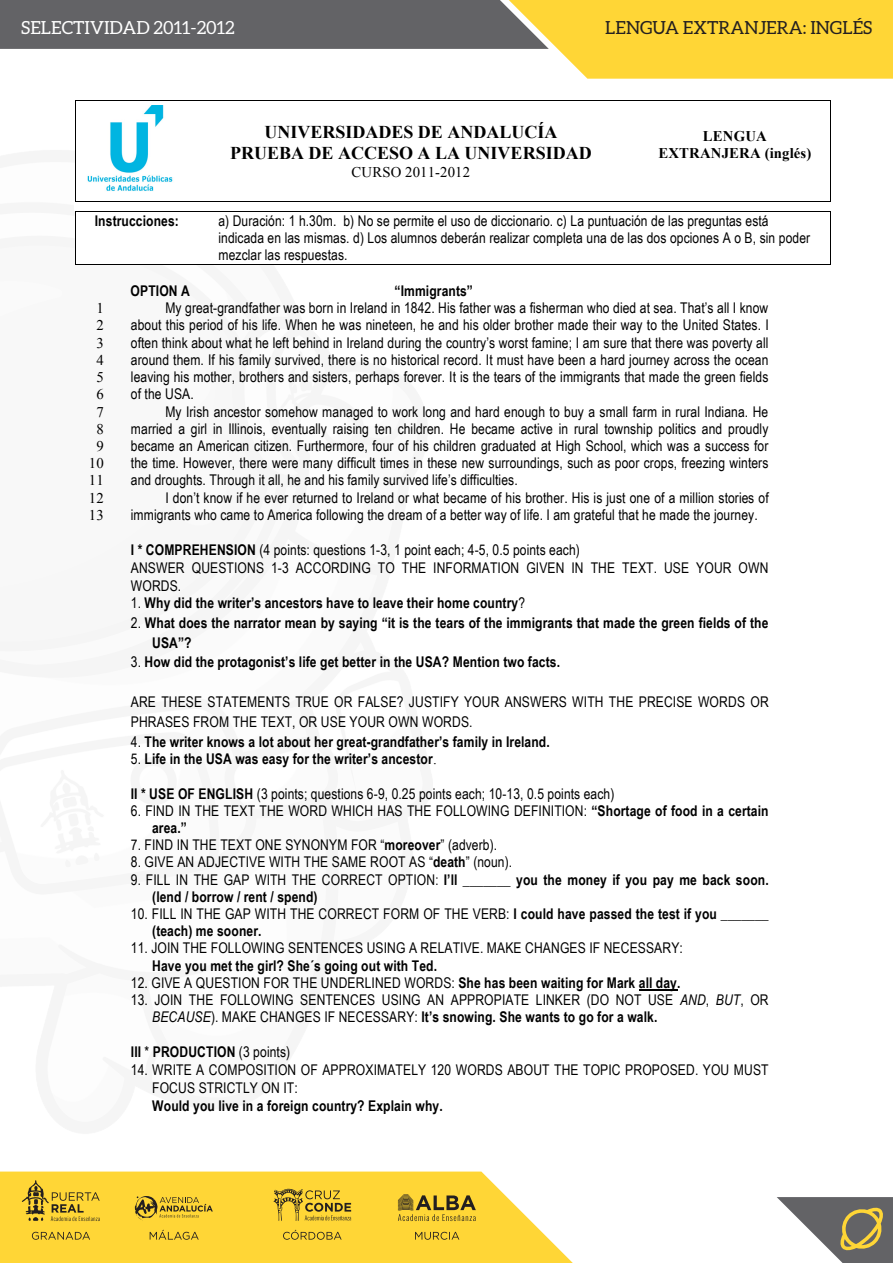
<style>
.page{position:relative;width:893px;height:1263px;background:#fff}
.page>*{position:absolute;margin:0;border:0;box-sizing:border-box;transform-origin:0 0}
.t1{font:700 18px/20.9px "Times New Roman";color:#000;text-align:center}
.t2{font:18px "Aleo";color:#231f20}
.t3{font:18px "Aleo";color:#fff}
.t4{font:14.7px/18px "Arial Narrow";letter-spacing:.005em;color:#000}
.t5{font:700 14.7px/17.2px "Arial Narrow";letter-spacing:.005em;color:#000}
.t6{font:14.7px "Times New Roman";letter-spacing:.01em;color:#000}
.t7{font:700 14.7px/17px "Times New Roman";letter-spacing:.01em;color:#000;text-align:center}
.s1{font-weight:700}
.s2{font-weight:400}
.s3{font-family:"Times New Roman";font-weight:400}
.s4{font-style:italic}
</style>
<div class="page">
<div style="left:0;top:1210px;width:573px;height:53px;background:#ffd636"></div>
<svg style="left:0;top:0;width:893px;height:79px;background:#af9b50"></svg>
<svg style="left:32px;top:1232px;width:58px;height:8px"></svg>
<svg style="left:283px;top:1230px;width:59px;height:10px"></svg>
<svg style="left:150px;top:1230px;width:49px;height:10px"></svg>
<svg style="left:415px;top:1232px;width:44px;height:8px"></svg>
<svg style="left:22px;top:1210px;width:78px;height:11px"></svg>
<svg style="left:398px;top:1210px;width:78px;height:11px"></svg>
<svg style="left:135px;top:1210px;width:78px;height:11px"></svg>
<svg style="left:273px;top:1210px;width:78px;height:11px"></svg>
<svg style="left:777px;top:1197px;width:116px;height:66px"></svg>
<img style="left:0;top:49px;width:665px;height:1161px">
<div style="left:76px;top:101px;width:106px;height:100px;background:#fff"></div>
<img style="left:87px;top:105px;width:86px;height:86px">
<div style="left:181px;top:101px;width:458px;height:100px;background:#fff"></div>
<div style="left:638px;top:101px;width:192px;height:100px;background:#fff"></div>
<hr style="left:76px;top:100px;width:106px;height:1px;background:#000">
<hr style="left:183px;top:100px;width:456px;height:1px;background:#000">
<hr style="left:640px;top:100px;width:190px;height:1px;background:#000">
<hr style="left:75px;top:101px;width:1px;height:100px;background:#000">
<hr style="left:830px;top:101px;width:1px;height:100px;background:#000">
<div style="left:75px;top:202px;width:107px;height:9px;background:#fff"></div>
<div style="left:181px;top:202px;width:458px;height:9px;background:#fff"></div>
<div style="left:638px;top:202px;width:193px;height:9px;background:#fff"></div>
<hr style="left:76px;top:201px;width:106px;height:1px;background:#000">
<hr style="left:183px;top:201px;width:456px;height:1px;background:#000">
<hr style="left:640px;top:201px;width:190px;height:1px;background:#000">
<div style="left:76px;top:212px;width:127px;height:52px;background:#fff"></div>
<div style="left:203px;top:212px;width:627px;height:52px;background:#fff"></div>
<hr style="left:76px;top:211px;width:106px;height:1px;background:#000">
<svg style="left:182px;top:211px;width:22px;height:1px"></svg>
<hr style="left:204px;top:211px;width:435px;height:1px;background:#000">
<hr style="left:640px;top:211px;width:190px;height:1px;background:#000">
<hr style="left:75px;top:212px;width:1px;height:52px;background:#000">
<hr style="left:76px;top:264px;width:127px;height:1px;background:#000">
<hr style="left:203px;top:264px;width:627px;height:1px;background:#000">
<hr style="left:830px;top:212px;width:1px;height:52px;background:#000">
<hr style="left:639px;top:989px;width:38px;height:1px;background:#000">
<p class="t3" style="left:21px;top:17px;width:215px">SELECTIVIDAD 2011-2012</p>
<p class="t2" style="left:605px;top:17px;width:269px">LENGUA EXTRANJERA: INGLÉS</p>
<p class="t1" style="left:230px;top:121px;width:363px">UNIVERSIDADES DE ANDALUCÍA<br>PRUEBA DE ACCESO A LA UNIVERSIDAD</p>
<p class="t6" style="left:352px;top:162px;width:120px">CURSO 2011-2012</p>
<p class="t7" style="left:658px;top:127px;width:154px">LENGUA<br>EXTRANJERA (inglés)</p>
<p class="t5" style="left:95px;top:211px;width:86px">Instrucciones:</p>
<p class="t4" style="left:218px;top:211px;width:593px;line-height:17.1px">a) Duración: 1 h.30m. b) No se permite el uso de diccionario. c) La puntuación de las preguntas está indicada en las mismas. d) Los alumnos deberán realizar completa una de las dos opciones A o B, sin poder mezclar las respuestas.</p>
<p class="t5" style="left:131px;top:281px;width:61px">OPTION A</p>
<p class="t5" style="left:394px;top:281px;width:80px">“Immigrants”</p>
<p class="t6" style="left:96px;top:298px;width:9px">1</p>
<p class="t4" style="left:165px;top:298px;width:604px">My great-grandfather was born in Ireland in 1842. His father was a fisherman who died at sea. That’s all I know</p>
<p class="t6" style="left:96px;top:316px;width:9px">2</p>
<p class="t4" style="left:131px;top:316px;width:639px">about this period of his life. When he was nineteen, he and his older brother made their way to the United States. I</p>
<p class="t6" style="left:96px;top:333px;width:9px">3</p>
<p class="t4" style="left:131px;top:333px;width:639px">often think about what he left behind in Ireland during the country’s worst famine; I am sure that there was poverty all</p>
<p class="t6" style="left:96px;top:350px;width:9px">4</p>
<p class="t4" style="left:131px;top:350px;width:639px">around them. If his family survived, there is no historical record. It must have been a hard journey across the ocean</p>
<p class="t6" style="left:96px;top:367px;width:9px">5</p>
<p class="t4" style="left:131px;top:367px;width:639px">leaving his mother, brothers and sisters, perhaps forever. It is the tears of the immigrants that made the green fields</p>
<p class="t6" style="left:96px;top:384px;width:9px">6</p>
<p class="t4" style="left:131px;top:384px;width:64px">of the USA.</p>
<p class="t6" style="left:96px;top:402px;width:9px">7</p>
<p class="t4" style="left:165px;top:402px;width:604px">My Irish ancestor somehow managed to work long and hard enough to buy a small farm in rural Indiana. He</p>
<p class="t6" style="left:96px;top:419px;width:9px">8</p>
<p class="t4" style="left:131px;top:419px;width:639px">married a girl in Illinois, eventually raising ten children. He became active in rural township politics and proudly</p>
<p class="t6" style="left:96px;top:436px;width:9px">9</p>
<p class="t4" style="left:131px;top:436px;width:639px">became an American citizen. Furthermore, four of his children graduated at High School, which was a success for</p>
<p class="t6" style="left:89px;top:453px;width:16px">10</p>
<p class="t4" style="left:131px;top:453px;width:639px">the time. However, there were many difficult times in these new surroundings, such as poor crops, freezing winters</p>
<p class="t6" style="left:89px;top:470px;width:16px">11</p>
<p class="t4" style="left:131px;top:470px;width:388px">and droughts. Through it all, he and his family survived life’s difficulties.</p>
<p class="t6" style="left:89px;top:488px;width:16px">12</p>
<p class="t4" style="left:165px;top:488px;width:605px">I don’t know if he ever returned to Ireland or what became of his brother. His is just one of a million stories of</p>
<p class="t6" style="left:89px;top:505px;width:16px">13</p>
<p class="t4" style="left:131px;top:505px;width:628px">immigrants who came to America following the dream of a better way of life. I am grateful that he made the journey.</p>
<p class="t4" style="left:131px;top:540px;width:639px"><span class="s1">I * COMPREHENSION</span> (4 points: questions 1-3, 1 point each; 4-5, 0.5 points each)<br>ANSWER QUESTIONS 1-3 ACCORDING TO THE INFORMATION GIVEN IN THE TEXT. USE YOUR OWN<br>WORDS.</p>
<p class="t5" style="left:131px;top:593px;width:396px"><span class="s2">1.</span> Why did the writer’s ancestors have to leave their home country<span class="s2">?</span></p>
<p class="t5" style="left:152px;top:612px;width:618px;line-height:19.8px;text-indent:-21px"><span class="s2">2.</span> What does the narrator mean by saying “it is the tears of the immigrants that made the green fields of the<br>USA”?</p>
<p class="t5" style="left:131px;top:653px;width:431px"><span class="s2">3.</span> How did the protagonist’s life get better in the USA? Mention two facts.</p>
<p class="t4" style="left:131px;top:691px;width:639px;line-height:19.8px">ARE THESE STATEMENTS TRUE OR FALSE? JUSTIFY YOUR ANSWERS WITH THE PRECISE WORDS OR<br>PHRASES FROM THE TEXT, OR USE YOUR OWN WORDS.</p>
<p class="t5" style="left:131px;top:732px;width:420px"><span class="s2">4.</span> The writer knows a lot about her great-grandfather’s family in Ireland.</p>
<p class="t5" style="left:131px;top:749px;width:307px"><span class="s2">5.</span> Life in the USA was easy for the writer’s ancestor<span class="s3">.</span></p>
<p class="t4" style="left:131px;top:784px;width:485px"><span class="s1">II * USE OF ENGLISH</span> (3 points; questions 6-9, 0.25 points each; 10-13, 0.5 points each)</p>
<p class="t4" style="left:152px;top:801px;width:618px;line-height:17px;text-indent:-21px">6. FIND IN THE TEXT THE WORD WHICH HAS THE FOLLOWING DEFINITION: <span class="s1">“Shortage of food in a certain area.”</span></p>
<p class="t4" style="left:131px;top:835px;width:368px">7. FIND IN THE TEXT ONE SYNONYM FOR “<span class="s1">moreover</span>” (adverb).</p>
<p class="t4" style="left:131px;top:852px;width:383px">8. GIVE AN ADJECTIVE WITH THE SAME ROOT AS “<span class="s1">death</span>” (noun).</p>
<p class="t5" style="left:152px;top:870px;width:618px;text-indent:-21px"><span class="s2">9. FILL IN THE GAP WITH THE CORRECT OPTION:</span> I’ll _______ you the money if you pay me back soon. (lend / borrow / rent / spend)</p>
<p class="t5" style="left:152px;top:904px;width:618px;text-indent:-21px"><span class="s2">10. FILL IN THE GAP WITH THE CORRECT FORM OF THE VERB:</span> I could have passed the test if you _______ (teach) me sooner.</p>
<p class="t4" style="left:152px;top:939px;width:532px;line-height:17.2px;text-indent:-21px">11. JOIN THE FOLLOWING SENTENCES USING A RELATIVE. MAKE CHANGES IF NECESSARY:<br><span class="s1">Have you met the girl? She´s going out with Ted.</span></p>
<p class="t4" style="left:131px;top:973px;width:551px">12. GIVE A QUESTION FOR THE UNDERLINED WORDS: <span class="s1">She has been waiting for Mark all day.</span></p>
<p class="t4" style="left:152px;top:991px;width:618px;line-height:17px;text-indent:-21px">13. JOIN THE FOLLOWING SENTENCES USING AN APPROPIATE LINKER (DO NOT USE <span class="s4">AND</span>, <span class="s4">BUT</span>, OR<br><span class="s4">BECAUSE</span>). MAKE CHANGES IF NECESSARY: <span class="s1">It’s snowing. She wants to go for a walk.</span></p>
<p class="t5" style="left:131px;top:1043px;width:161px">III <span class="s2">*</span> PRODUCTION <span class="s2">(3 points)</span></p>
<p class="t4" style="left:152px;top:1061px;width:618px;text-indent:-21px">14. WRITE A COMPOSITION OF APPROXIMATELY 120 WORDS ABOUT THE TOPIC PROPOSED. YOU MUST<br>FOCUS STRICTLY ON IT:<br><span class="s1">Would you live in a foreign country? Explain why.</span></p>
</div>
